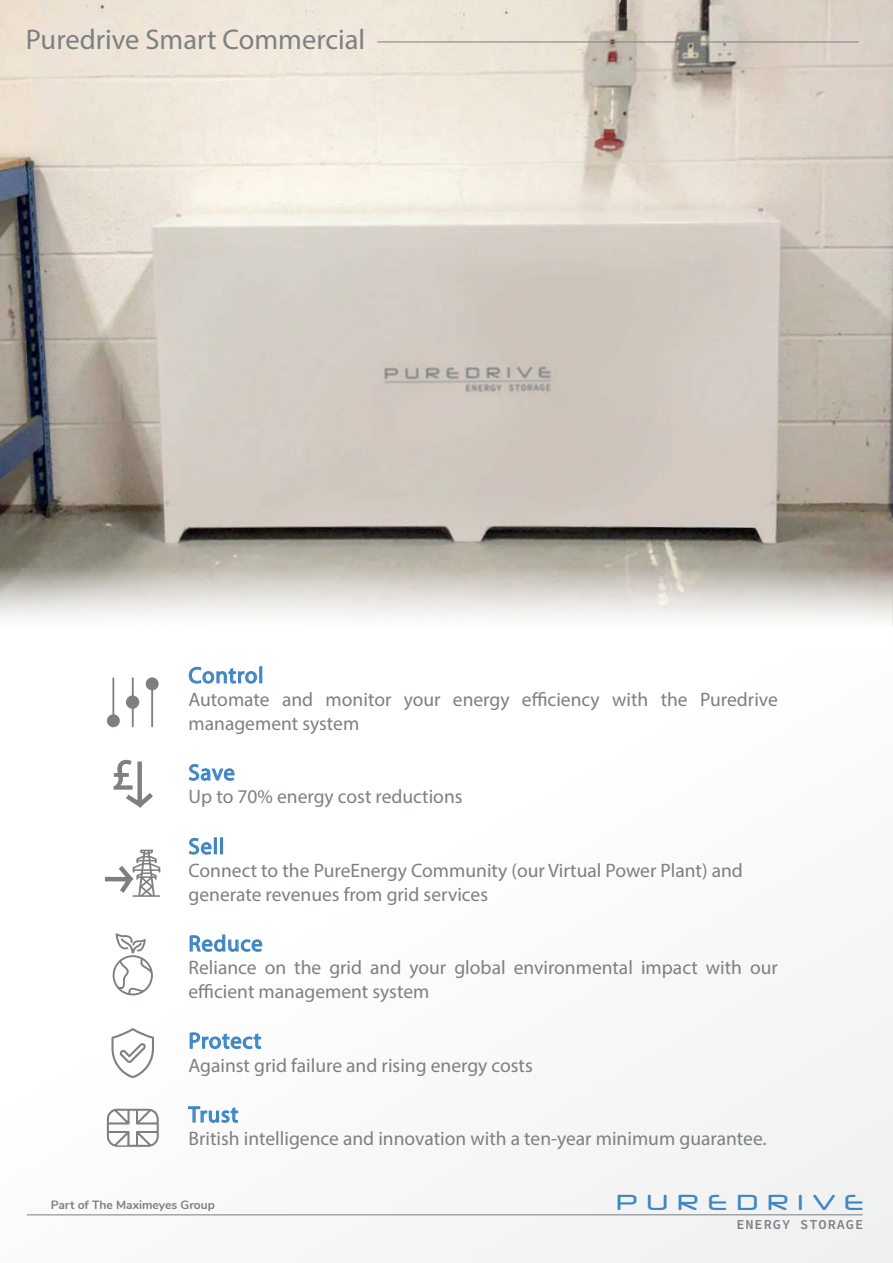
<style>
.page{position:relative;width:893px;height:1263px;background:#fff}
.page>*{position:absolute;margin:0;border:0;box-sizing:border-box;transform-origin:0 0}
.t1{font:28.5px "Myriad Pro";color:#7c8082}
.t2{font:22.5px "Myriad Pro";letter-spacing:.04em;color:#3e86c6}
.t3{font:20.7px "Neuropol";letter-spacing:.495em;color:#3e86c6}
.t4{font:19.5px/23.4px "Myriad Pro";color:#7c8082}
.t5{font:13.65px "Source Code Variable";letter-spacing:.07em;color:#7c8082}
.t6{font:700 12px "Nunito";color:#7c8082}
</style>
<div class="page">
<img style="left:0;top:0;width:893px;height:545px">
<img style="left:0;top:545px;width:893px;height:82px">
<hr style="left:377px;top:41px;width:482px;height:1px;background:#7c8082">
<hr style="left:27px;top:1214px;width:836px;height:1px;background:#7c8082">
<svg style="left:113px;top:759px;width:40px;height:49px"></svg>
<svg style="left:107px;top:677px;width:13px;height:50px"></svg>
<svg style="left:126px;top:677px;width:13px;height:50px"></svg>
<svg style="left:146px;top:677px;width:13px;height:50px"></svg>
<svg style="left:111px;top:1028px;width:43px;height:50px"></svg>
<svg style="left:113px;top:933px;width:40px;height:62px"></svg>
<svg style="left:104px;top:850px;width:56px;height:47px"></svg>
<svg style="left:106px;top:1108px;width:54px;height:40px"></svg>
<svg style="left:188px;top:666px;width:69px;height:18px"></svg>
<div style="left:259px;top:666px;width:3px;height:17px;border:1px solid #3e86c6"></div>
<svg style="left:188px;top:764px;width:47px;height:17px"></svg>
<svg style="left:188px;top:837px;width:24px;height:18px"></svg>
<div style="left:214px;top:837px;width:3px;height:17px;border:1px solid #3e86c6"></div>
<div style="left:220px;top:837px;width:3px;height:17px;border:1px solid #3e86c6"></div>
<svg style="left:189px;top:934px;width:74px;height:18px"></svg>
<svg style="left:189px;top:1032px;width:73px;height:17px"></svg>
<svg style="left:187px;top:1106px;width:52px;height:17px"></svg>
<h1 class="t1" style="left:26px;top:28px;width:341px">Puredrive Smart Commercial</h1>
<p class="t2" style="left:189px;top:666px;width:76px">Control</p>
<p class="t4" style="left:189px;top:690px;width:591px">Automate and monitor your energy efficiency with the Puredrive management system</p>
<p class="t2" style="left:189px;top:764px;width:48px">Save</p>
<p class="t4" style="left:189px;top:787px;width:275px">Up to 70% energy cost reductions</p>
<p class="t2" style="left:189px;top:837px;width:37px">Sell</p>
<p class="t4" style="left:189px;top:861px;width:556px">Connect to the PureEnergy Community (our Virtual Power Plant) and generate revenues from grid services</p>
<p class="t2" style="left:189px;top:935px;width:76px">Reduce</p>
<p class="t4" style="left:189px;top:958px;width:591px">Reliance on the grid and your global environmental impact with our efficient management system</p>
<p class="t2" style="left:189px;top:1032px;width:74px">Protect</p>
<p class="t4" style="left:189px;top:1055px;width:346px">Against grid failure and rising energy costs</p>
<p class="t2" style="left:189px;top:1106px;width:51px">Trust</p>
<p class="t4" style="left:189px;top:1129px;width:580px">British intelligence and innovation with a ten-year minimum guarantee.</p>
<p class="t6" style="left:51px;top:1200px;width:166px">Part of The Maximeyes Group</p>
<p class="t3" style="left:617px;top:1193px;width:248px">PUREDRIVE</p>
<p class="t5" style="left:736px;top:1216px;width:128px">ENERGY STORAGE</p>
</div>
